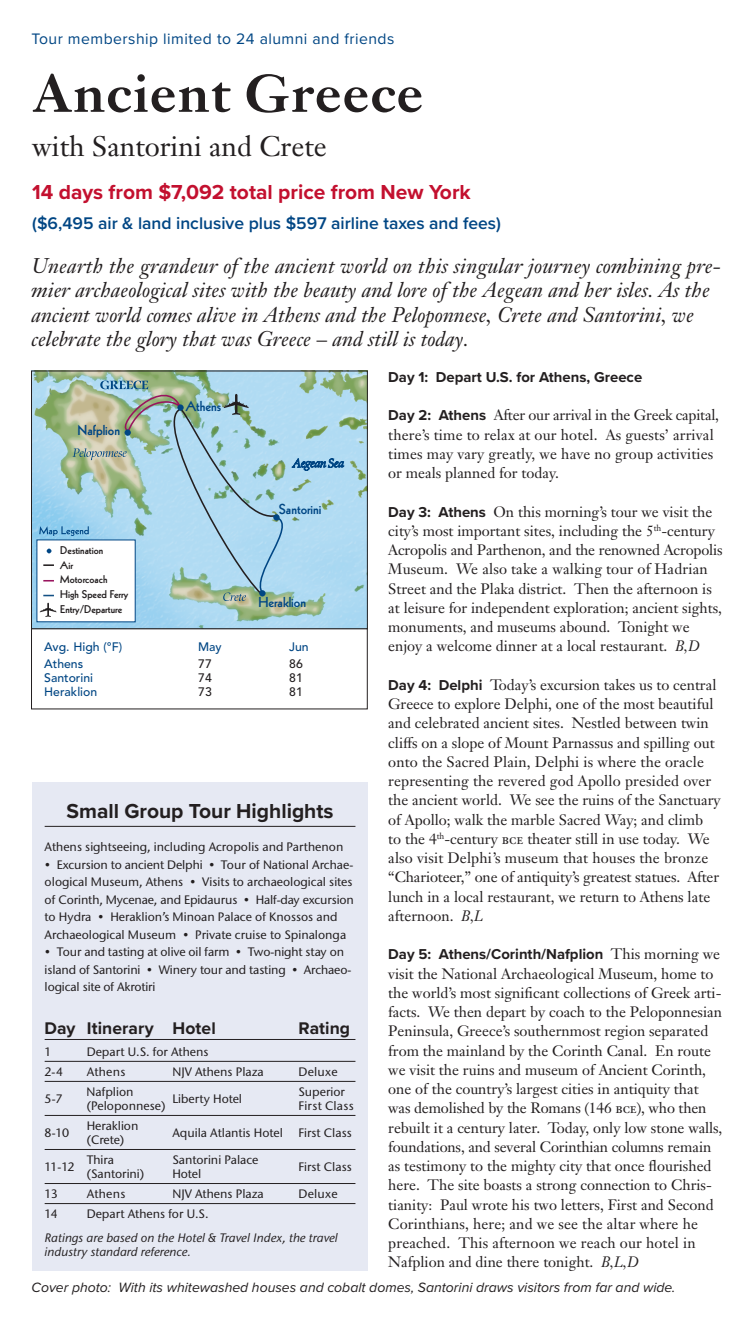
<style>
.page{position:relative;width:756px;height:1323px;background:#fff}
.page>*{position:absolute;margin:0;border:0;box-sizing:border-box;transform-origin:0 0}
.t1{font:500 56px "Janson URW";color:#231f20}
.t2{font:28px "Janson Text LT Pro";color:#231f20}
.t3{font:italic 21px/24.5px "Janson Text LT Pro";color:#231f20}
.t4{font:700 21px "Proxima Nova";color:#c3102f}
.t5{font:700 21px "Proxima Nova";color:#231f20}
.t6{font:600 17.5px "Proxima Nova";color:#004684}
.t7{font:700 17.5px "Proxima Nova";letter-spacing:.005em;color:#231f20}
.Tour_Membership{font:15.75px "Proxima Nova";letter-spacing:.03em;color:#004684}
.t8{font:14.88px/19.2px "Janson Text LT Pro";color:#231f20}
.t9{font:700 14.88px "Proxima Nova";color:#231f20}
.t10{font:italic 14px "Proxima Nova";color:#231f20}
.t11{font:800 14px "Kabel LT Pro";color:#004684}
.Body_Copy{font:500 12.25px/17.5px "Stone Sans ITC Std";color:#231f20}
.Itinerary{font:500 12.25px "Stone Sans ITC Std";color:#231f20}
.Rating_Info{font:italic 500 12.25px/14px "Stone Sans ITC Std";color:#231f20}
.Information{font:500 12.25px "Avenir LT Pro";color:#004684}
.Information-2{font:500 12.25px "Avenir LT Pro";color:#231f20}
.t12{font:800 10.85px/14.9px "Kabel LT Pro";color:#231f20}
.s1{font-family:"Proxima Nova";font-weight:700}
.s2{font-style:italic}
</style>
<div class="page">
<div style="left:32px;top:783px;width:336px;height:488px;background:#e6e9f3"></div>
<hr style="left:45px;top:826px;width:310px;height:1px;background:#231f20">
<hr style="left:45px;top:1039px;width:310px;height:1px;background:#231f20">
<hr style="left:45px;top:1061px;width:310px;height:1px;background:#231f20">
<hr style="left:45px;top:1081px;width:310px;height:1px;background:#231f20">
<hr style="left:45px;top:1115px;width:310px;height:1px;background:#231f20">
<hr style="left:45px;top:1149px;width:310px;height:1px;background:#231f20">
<hr style="left:45px;top:1183px;width:310px;height:1px;background:#231f20">
<hr style="left:45px;top:1203px;width:310px;height:1px;background:#231f20">
<img style="left:33px;top:373px;width:333px;height:254px">
<div style="left:37px;top:540px;width:98px;height:82px;background:#fff"></div>
<svg style="left:39px;top:373px;width:305px;height:244px;background:#afd1d7"></svg>
<div style="left:31px;top:371px;width:337px;height:258px;border:1px solid #231f20"></div>
<p class="Tour_Membership" style="left:32px;top:27px;width:364px">Tour membership limited to 24 alumni and friends</p>
<p class="t1" style="left:32px;top:62px;width:393px">Ancient Greece</p>
<p class="t2" style="left:32px;top:128px;width:296px">with Santorini and Crete</p>
<p class="t4" style="left:32px;top:177px;width:440px">14 days from $7,092 total price from New York</p>
<p class="t6" style="left:32px;top:210px;width:470px">($6,495 air &amp; land inclusive plus $597 airline taxes and fees)</p>
<p class="t3" style="left:32px;top:253px;width:691px">Unearth the grandeur of the ancient world on this singular journey combining pre&shy;mier archaeological sites with the beauty and lore of the Aegean and her isles. As the ancient world comes alive in Athens and the Peloponnese, Crete and Santorini, we celebrate the glory that was Greece – and still is today.</p>
<p class="t11" style="left:78px;top:422px;width:44px">Nafplion</p>
<p class="t12" style="left:60px;top:543px;width:70px">Destination<br>Air<br>Motorcoach<br>High Speed Ferry<br>Entry/Departure</p>
<p class="t11" style="left:186px;top:398px;width:37px">Athens</p>
<p class="t11" style="left:279px;top:501px;width:44px">Santorini</p>
<p class="t11" style="left:258px;top:594px;width:49px">Heraklion</p>
<p class="Information" style="left:44px;top:639px;width:79px">Avg. High (°F)</p>
<p class="Information" style="left:198px;top:639px;width:25px">May</p>
<p class="Information" style="left:289px;top:639px;width:21px">Jun</p>
<p class="Information" style="left:44px;top:657px;width:41px">Athens</p>
<p class="Information-2" style="left:198px;top:657px;width:15px">77</p>
<p class="Information-2" style="left:289px;top:657px;width:15px">86</p>
<p class="Information" style="left:44px;top:671px;width:51px">Santorini</p>
<p class="Information-2" style="left:198px;top:671px;width:15px">74</p>
<p class="Information-2" style="left:289px;top:671px;width:15px">81</p>
<p class="Information" style="left:44px;top:685px;width:55px">Heraklion</p>
<p class="Information-2" style="left:198px;top:685px;width:15px">73</p>
<p class="Information-2" style="left:289px;top:685px;width:15px">81</p>
<p class="t5" style="left:67px;top:795px;width:269px">Small Group Tour Highlights</p>
<p class="Body_Copy" style="left:45px;top:838px;width:300px">Athens sightseeing, including Acropolis and Parthenon</p>
<p class="Body_Copy" style="left:45px;top:856px;width:311px">• Excursion to ancient Delphi • Tour of National Archae&shy;ological Museum, Athens • Visits to archaeological sites of Corinth, Mycenae, and Epidaurus • Half-day excursion to Hydra • Heraklion’s Minoan Palace of Knossos and Archaeological Museum • Private cruise to Spinalonga</p>
<p class="Body_Copy" style="left:45px;top:943px;width:308px">• Tour and tasting at olive oil farm • Two-night stay on island of Santorini • Winery tour and tasting • Archaeo&shy;logical site of Akrotiri</p>
<p class="t7" style="left:45px;top:1015px;width:173px">Day Itinerary Hotel</p>
<p class="t7" style="left:298px;top:1015px;width:53px">Rating</p>
<p class="Itinerary" style="left:45px;top:1044px;width:9px">1</p>
<p class="Itinerary" style="left:87px;top:1044px;width:123px">Depart U.S. for Athens</p>
<p class="Itinerary" style="left:45px;top:1064px;width:20px">2-4</p>
<p class="Itinerary" style="left:87px;top:1064px;width:40px">Athens</p>
<p class="Itinerary" style="left:172px;top:1064px;width:93px">NJV Athens Plaza</p>
<p class="Itinerary" style="left:298px;top:1064px;width:41px">Deluxe</p>
<p class="Itinerary" style="left:45px;top:1091px;width:19px">5-7</p>
<p class="Itinerary" style="left:87px;top:1084px;width:48px">Nafplion</p>
<p class="Itinerary" style="left:298px;top:1084px;width:48px">Superior</p>
<p class="Itinerary" style="left:172px;top:1091px;width:71px">Liberty Hotel</p>
<p class="Itinerary" style="left:87px;top:1098px;width:80px">(Peloponnese)</p>
<p class="Itinerary" style="left:298px;top:1098px;width:57px">First Class</p>
<p class="Itinerary" style="left:45px;top:1125px;width:26px">8-10</p>
<p class="Itinerary" style="left:45px;top:1159px;width:31px">11-12</p>
<p class="Itinerary" style="left:87px;top:1118px;width:53px">Heraklion</p>
<p class="Itinerary" style="left:87px;top:1132px;width:39px">(Crete)</p>
<p class="Itinerary" style="left:172px;top:1125px;width:112px">Aquila Atlantis Hotel</p>
<p class="Itinerary" style="left:298px;top:1125px;width:55px">First Class</p>
<p class="Itinerary" style="left:87px;top:1152px;width:29px">Thira</p>
<p class="Itinerary" style="left:172px;top:1152px;width:88px">Santorini Palace</p>
<p class="Itinerary" style="left:87px;top:1166px;width:59px">(Santorini)</p>
<p class="Itinerary" style="left:172px;top:1166px;width:31px">Hotel</p>
<p class="Itinerary" style="left:298px;top:1159px;width:55px">First Class</p>
<p class="Itinerary" style="left:45px;top:1186px;width:15px">13</p>
<p class="Itinerary" style="left:87px;top:1186px;width:40px">Athens</p>
<p class="Itinerary" style="left:172px;top:1186px;width:93px">NJV Athens Plaza</p>
<p class="Itinerary" style="left:298px;top:1186px;width:41px">Deluxe</p>
<p class="Itinerary" style="left:45px;top:1207px;width:15px">14</p>
<p class="Itinerary" style="left:87px;top:1207px;width:123px">Depart Athens for U.S.</p>
<p class="Rating_Info" style="left:45px;top:1231px;width:295px">Ratings are based on the Hotel &amp; Travel Index, the travel industry standard reference.</p>
<p class="t9" style="left:388px;top:366px;width:256px">Day 1: Depart U.S. for Athens, Greece</p>
<p class="t8" style="left:388px;top:405px;width:332px"><span class="s1">Day 2: Athens</span> After our arrival in the Greek capital, there’s time to relax at our hotel. As guests’ arrival times may vary greatly, we have no group activities or meals planned for today.</p>
<p class="t8" style="left:388px;top:502px;width:336px"><span class="s1">Day 3: Athens</span> On this morning’s tour we visit the city’s most important sites, including the 5<sup>th</sup>-century Acropolis and Parthenon, and the renowned Acropolis Museum. We also take a walking tour of Hadrian Street and the Plaka district. Then the afternoon is at leisure for independent exploration; ancient sights, monuments, and museums abound. Tonight we enjoy a welcome dinner at a local restaurant. <span class="s2">B,D</span></p>
<p class="t8" style="left:388px;top:675px;width:335px"><span class="s1">Day 4: Delphi</span> Today’s excursion takes us to central Greece to explore Delphi, one of the most beautiful and celebrated ancient sites. Nestled between twin cliffs on a slope of Mount Parnassus and spilling out onto the Sacred Plain, Delphi is where the oracle representing the revered god Apollo presided over the ancient world. We see the ruins of the Sanctuary of Apollo; walk the marble Sacred Way; and climb<br>to the 4<sup>th</sup>-century bce theater still in use today. We also visit Delphi’s museum that houses the bronze “Charioteer,” one of antiquity’s greatest statues. After lunch in a local restaurant, we return to Athens late afternoon. <span class="s2">B,L</span></p>
<p class="t8" style="left:388px;top:944px;width:336px"><span class="s1">Day 5: Athens/Corinth/Nafplion</span> This morning we visit the National Archaeological Museum, home to the world’s most significant collections of Greek arti&shy;facts. We then depart by coach to the Peloponnesian Peninsula, Greece’s southernmost region separated from the mainland by the Corinth Canal. En route we visit the ruins and museum of Ancient Corinth, one of the country’s largest cities in antiquity that was demolished by the Romans (146 bce), who then rebuilt it a century later. Today, only low stone walls, foundations, and several Corinthian columns remain as testimony to the mighty city that once flourished here. The site boasts a strong connection to Chris&shy;tianity: Paul wrote his two letters, First and Second Corinthians, here; and we see the altar where he preached. This afternoon we reach our hotel in Nafplion and dine there tonight. <span class="s2">B,L,D</span></p>
<p class="t10" style="left:32px;top:1277px;width:645px">Cover photo: With its whitewashed houses and cobalt domes, Santorini draws visitors from far and wide.</p>
</div>
